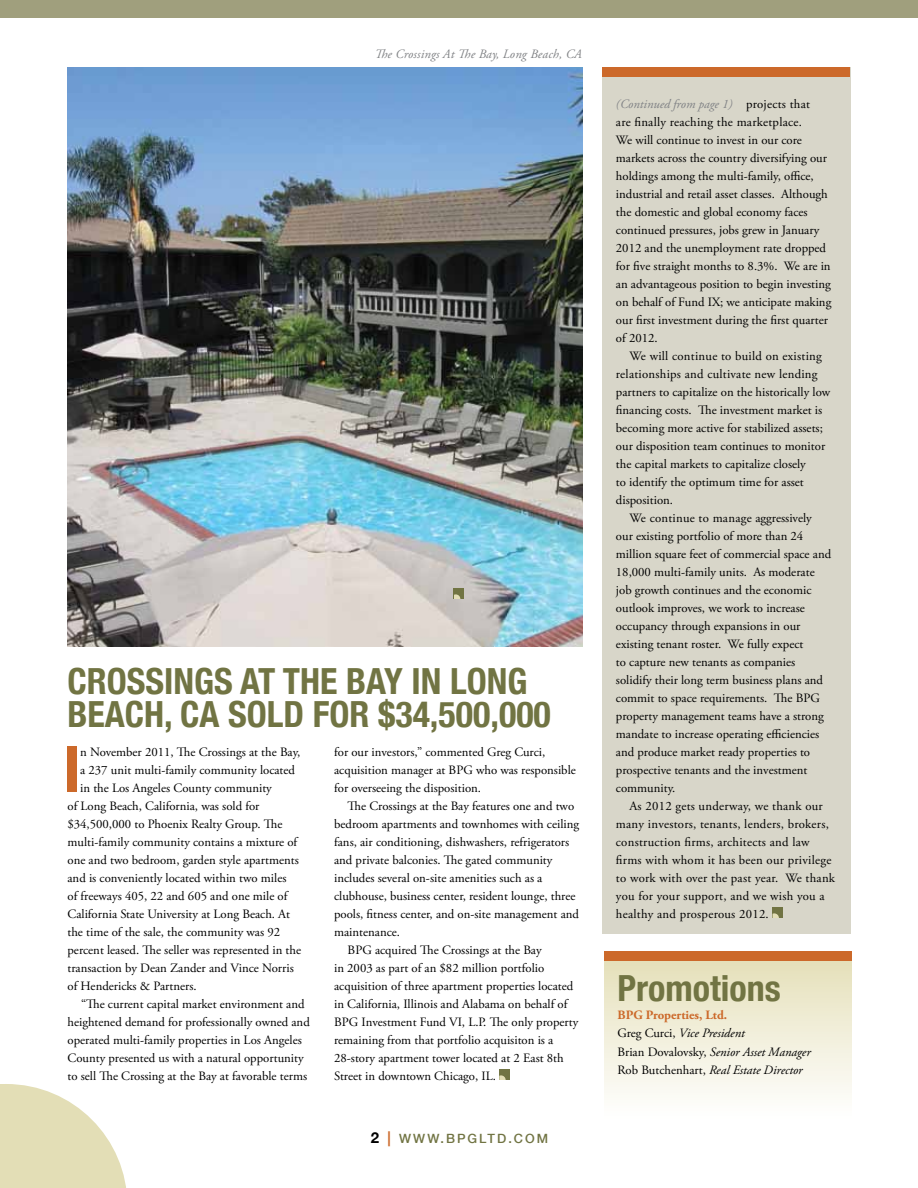
<style>
.page{position:relative;width:918px;height:1188px;background:#fff}
.page>*{position:absolute;margin:0;border:0;box-sizing:border-box;transform-origin:0 0}
.t1{font:700 condensed 63.15px "Helvetica Neue";color:#cc692a}
.t2{font:700 condensed 36px/33px "Helvetica Neue";color:#717443}
.t3{font:12.75px/18px "Adobe Garamond Pro";color:#000}
.t4{font:12.75px/18px "Adobe Garamond Pro";letter-spacing:.02em;color:#000}
.t5{font:italic 12.75px/18px "Adobe Garamond Pro";color:#000}
.t6{font:italic 12.75px "Adobe Garamond Pro";letter-spacing:.01em;color:#808285}
.t7{font:500 12.75px "Helvetica Neue";letter-spacing:.16em;color:#717443}
.s1{font-weight:700;font-size:15px;color:#000}
.s2{font-weight:700;font-size:15px;color:#cc692a}
.s3{font-weight:700;font-style:normal;color:#cc692a}
.s4{font-style:normal}
</style>
<div class="page">
<img style="left:68px;top:68px;width:515px;height:579px">
<div style="left:0;top:0;width:918px;height:17px;background:#a09f7d"></div>
<svg style="left:0;top:1084px;width:126px;height:104px"></svg>
<div style="left:499px;top:1070px;width:10px;height:10px;background:#717443"></div>
<svg style="left:499px;top:1075px;width:7px;height:5px"></svg>
<div style="left:602px;top:68px;width:248px;height:866px;background:#d8d6c9"></div>
<div style="left:773px;top:908px;width:10px;height:10px;background:#717443"></div>
<svg style="left:773px;top:913px;width:6px;height:5px"></svg>
<div style="left:602px;top:68px;width:248px;height:9px;background:#cc692a"></div>
<div style="left:454px;top:589px;width:10px;height:10px;background:#717443"></div>
<svg style="left:454px;top:594px;width:6px;height:5px"></svg>
<div style="left:604px;top:954px;width:248px;height:166px;background:linear-gradient(to bottom,#e4dfb8,#fff)"></div>
<div style="left:604px;top:951px;width:248px;height:10px;background:#cc692a"></div>
<p class="t6" style="left:375px;top:46px;width:209px">The Crossings At The Bay, Long Beach, CA</p>
<h2 class="t2" style="left:68px;top:664px;width:485px">CROSSINGS AT THE BAY IN LONG<br>BEACH, CA SOLD FOR $34,500,000</h2>
<h1 class="t1" style="left:64px;top:731px;width:18px">I</h1>
<p class="t3" style="left:80px;top:743px;width:222px">n November 2011, The Crossings at the Bay,</p>
<p class="t3" style="left:334px;top:743px;width:243px">for our investors,” commented Greg Curci, acquisition manager at BPG who was responsible for overseeing the disposition.</p>
<p class="t3" style="left:348px;top:797px;width:228px">The Crossings at the Bay features one and two</p>
<p class="t3" style="left:334px;top:815px;width:247px">bedroom apartments and townhomes with ceiling</p>
<p class="t3" style="left:334px;top:833px;width:237px">fans, air conditioning, dishwashers, refrigerators</p>
<p class="t3" style="left:334px;top:851px;width:220px">and private balconies. The gated community</p>
<p class="t3" style="left:334px;top:869px;width:210px">includes several on-site amenities such as a</p>
<p class="t3" style="left:334px;top:887px;width:243px">clubhouse, business center, resident lounge, three</p>
<p class="t3" style="left:334px;top:905px;width:246px">pools, fitness center, and on-site management and</p>
<p class="t3" style="left:334px;top:923px;width:67px">maintenance.</p>
<p class="t3" style="left:348px;top:941px;width:196px">BPG acquired The Crossings at the Bay</p>
<p class="t3" style="left:334px;top:959px;width:212px">in 2003 as part of an $82 million portfolio</p>
<p class="t3" style="left:334px;top:978px;width:241px">acquisition of three apartment properties located</p>
<p class="t3" style="left:334px;top:996px;width:235px">in California, Illinois and Alabama on behalf of</p>
<p class="t3" style="left:334px;top:1014px;width:246px">BPG Investment Fund VI, L.P. The only property</p>
<p class="t3" style="left:334px;top:1032px;width:221px">remaining from that portfolio acquisiton is a</p>
<p class="t3" style="left:334px;top:1050px;width:231px">28-story apartment tower located at 2 East 8th</p>
<p class="t3" style="left:334px;top:1068px;width:163px">Street in downtown Chicago, IL.</p>
<p class="t3" style="left:80px;top:761px;width:216px">a 237 unit multi-family community located</p>
<p class="t3" style="left:80px;top:779px;width:193px">in the Los Angeles County community</p>
<p class="t3" style="left:67px;top:797px;width:193px">of Long Beach, California, was sold for</p>
<p class="t3" style="left:67px;top:815px;width:217px">$34,500,000 to Phoenix Realty Group. The</p>
<p class="t3" style="left:67px;top:833px;width:231px">multi-family community contains a mixture of</p>
<p class="t3" style="left:67px;top:851px;width:233px">one and two bedroom, garden style apartments</p>
<p class="t3" style="left:67px;top:869px;width:221px">and is conveniently located within two miles</p>
<p class="t3" style="left:67px;top:887px;width:222px">of freeways 405, 22 and 605 and one mile of</p>
<p class="t3" style="left:67px;top:905px;width:224px">California State University at Long Beach. At</p>
<p class="t3" style="left:67px;top:923px;width:214px">the time of the sale, the community was 92</p>
<p class="t3" style="left:67px;top:941px;width:235px">percent leased. The seller was represented in the</p>
<p class="t3" style="left:67px;top:959px;width:228px">transaction by Dean Zander and Vince Norris</p>
<p class="t3" style="left:67px;top:977px;width:131px">of Hendericks &amp; Partners.</p>
<p class="t3" style="left:81px;top:995px;width:225px">“The current capital market environment and</p>
<p class="t3" style="left:67px;top:1013px;width:244px">heightened demand for professionally owned and</p>
<p class="t3" style="left:67px;top:1031px;width:236px">operated multi-family properties in Los Angeles</p>
<p class="t3" style="left:67px;top:1049px;width:238px">County presented us with a natural opportunity</p>
<p class="t3" style="left:67px;top:1067px;width:241px">to sell The Crossing at the Bay at favorable terms</p>
<p class="t7" style="left:371px;top:1131px;width:179px"><span class="s1">2</span> <span class="s2">|</span> WWW.BPGLTD.COM</p>
<p class="t6" style="left:616px;top:96px;width:118px">(Continued from page 1)</p>
<p class="t3" style="left:616px;top:95px;width:217px;text-indent:130px">projects that<br>are finally reaching the marketplace.<br>We will continue to invest in our core markets across the country diversifying our holdings among the multi-family, office, industrial and retail asset classes. Although the domestic and global economy faces continued pressures, jobs grew in January 2012 and the unemployment rate dropped for five straight months to 8.3%. We are in an advantageous position to begin investing on behalf of Fund IX; we anticipate making our first investment during the first quarter of 2012.</p>
<p class="t3" style="left:616px;top:347px;width:216px;text-indent:14px">We will continue to build on existing relationships and cultivate new lending partners to capitalize on the historically low financing costs. The investment market is becoming more active for stabilized assets; our disposition team continues to monitor the capital markets to capitalize closely<br>to identify the optimum time for asset disposition.</p>
<p class="t3" style="left:616px;top:509px;width:217px;text-indent:14px">We continue to manage aggressively our existing portfolio of more than 24 million square feet of commercial space and 18,000 multi-family units. As moderate job growth continues and the economic outlook improves, we work to increase occupancy through expansions in our existing tenant roster. We fully expect<br>to capture new tenants as companies solidify their long term business plans and commit to space requirements. The BPG property management teams have a strong mandate to increase operating efficiencies and produce market ready properties to prospective tenants and the investment community.</p>
<p class="t4" style="left:616px;top:798px;width:221px;text-indent:14px">As 2012 gets underway, we thank our many investors, tenants, lenders, brokers, construction firms, architects and law firms with whom it has been our privilege to work with over the past year. We thank you for your support, and we wish you a healthy and prosperous 2012.</p>
<h2 class="t2" style="left:618px;top:972px;width:165px">Promotions</h2>
<p class="t5" style="left:618px;top:1007px;width:195px"><span class="s3">BPG Properties, Ltd.<br></span><span class="s4">Greg Curci,</span> Vice President<br><span class="s4">Brian Dovalovsky,</span> Senior Asset Manager<br><span class="s4">Rob Butchenhart,</span> Real Estate Director</p>
</div>
